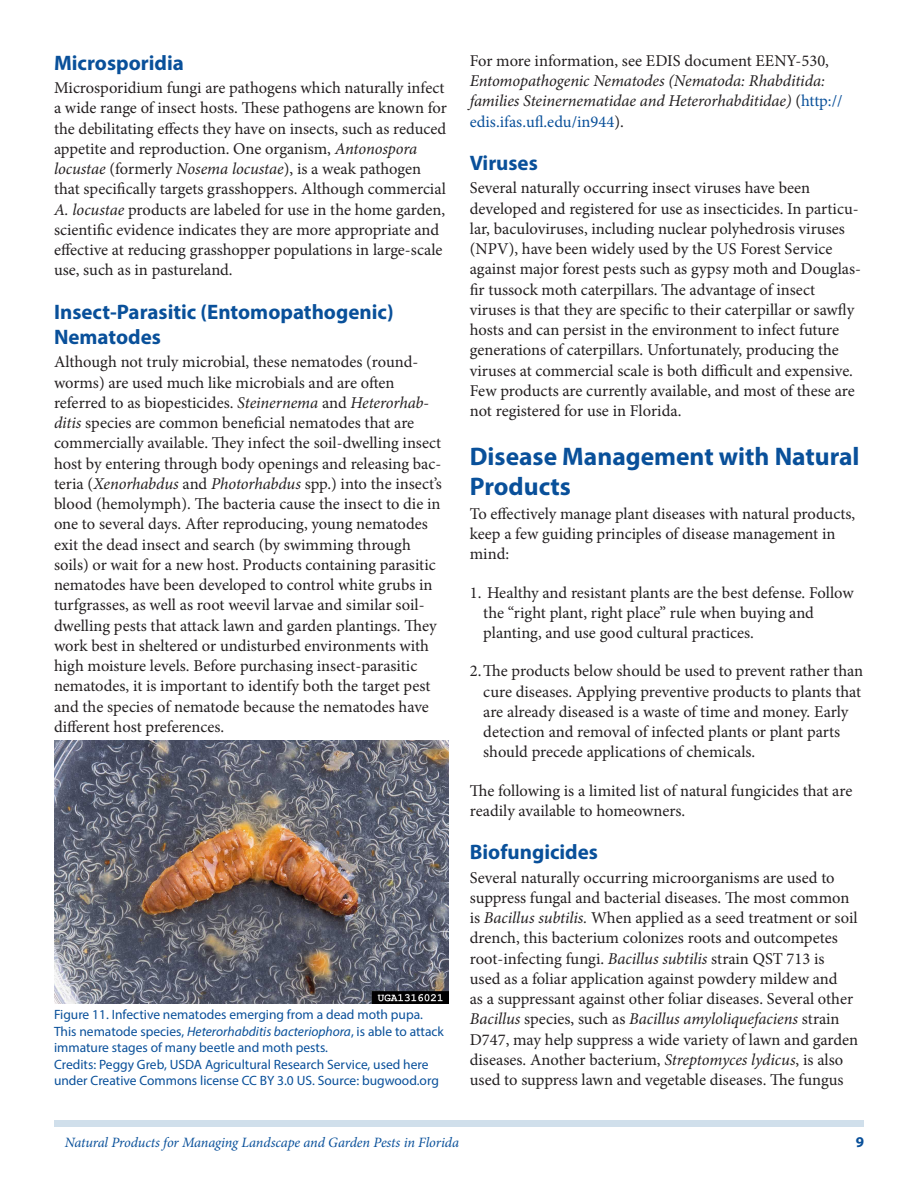
<style>
.page{position:relative;width:918px;height:1188px;background:#fff}
.page>*{position:absolute;margin:0;border:0;box-sizing:border-box;transform-origin:0 0}
.SectionHeading0{font:700 25.5px/30.6px "Myriad Pro";color:#09509a}
.SectionHeading1{font:700 21px/25.2px "Myriad Pro";color:#09509a}
.Paragraph{font:16.5px/20.2px "Minion Pro";color:#231f20}
.Paragraph-2{font:italic 16.5px/20.2px "Minion Pro";letter-spacing:-.005em;color:#231f20}
.t1{font:700 15px "Myriad Pro";color:#09509a}
.RunningTitleItalics{font:italic 14.25px "Minion Pro";letter-spacing:-.01em;color:#09509a}
.FigureCaption{font:13.5px/16.5px "Myriad Pro";color:#09509a}
.s1{font-style:italic}
.s2{font-style:normal}
.s3{font-style:normal;color:#09509a}
</style>
<div class="page">
<div style="left:54px;top:1120px;width:810px;height:7px;background:#d0dfeb"></div>
<img style="left:54px;top:741px;width:394px;height:263px">
<p class="SectionHeading1" style="left:54px;top:49px;width:131px">Microsporidia</p>
<p class="Paragraph" style="left:54px;top:78px;width:394px">Microsporidium fungi are pathogens which naturally infect a wide range of insect hosts. These pathogens are known for the debilitating effects they have on insects, such as reduced appetite and reproduction. One organism, <span class="s1">Antonospora locustae</span> (formerly <span class="s1">Nosema locustae</span>), is a weak pathogen that specifically targets grasshoppers. Although commercial <span class="s1">A. locustae</span> products are labeled for use in the home garden, scientific evidence indicates they are more appropriate and effective at reducing grasshopper populations in large-scale use, such as in pastureland.</p>
<p class="SectionHeading1" style="left:54px;top:298px;width:341px">Insect-Parasitic (Entomopathogenic)<br>Nematodes</p>
<p class="Paragraph" style="left:54px;top:352px;width:389px">Although not truly microbial, these nematodes (round&shy;worms) are used much like microbials and are often referred to as biopesticides. <span class="s1">Steinernema</span> and <span class="s1">Heterorhab&shy;ditis</span> species are common beneficial nematodes that are commercially available. They infect the soil-dwelling insect host by entering through body openings and releasing bac&shy;teria (<span class="s1">Xenorhabdus</span> and <span class="s1">Photorhabdus</span> spp.) into the insect’s blood (hemolymph). The bacteria cause the insect to die in one to several days. After reproducing, young nematodes exit the dead insect and search (by swimming through soils) or wait for a new host. Products containing parasitic nematodes have been developed to control white grubs in turfgrasses, as well as root weevil larvae and similar soil&shy;dwelling pests that attack lawn and garden plantings. They work best in sheltered or undisturbed environments with high moisture levels. Before purchasing insect-parasitic nematodes, it is important to identify both the target pest and the species of nematode because the nematodes have different host preferences.</p>
<p class="FigureCaption" style="left:54px;top:1006px;width:391px">Figure 11. Infective nematodes emerging from a dead moth pupa.<br>This nematode species, <span class="s1">Heterorhabditis bacteriophora</span>, is able to attack immature stages of many beetle and moth pests.</p>
<p class="FigureCaption" style="left:54px;top:1056px;width:386px">Credits: Peggy Greb, USDA Agricultural Research Service, used here under Creative Commons license CC BY 3.0 US. Source: bugwood.org</p>
<p class="Paragraph-2" style="left:470px;top:51px;width:374px"><span class="s2">For more information, see EDIS document EENY-530, </span>Entomopathogenic Nematodes (Nematoda: Rhabditida: families Steinernematidae and Heterorhabditidae) <span class="s2">(</span><span class="s3">http:// edis.ifas.ufl.edu/in944</span><span class="s2">).</span></p>
<p class="SectionHeading1" style="left:470px;top:150px;width:70px">Viruses</p>
<p class="Paragraph" style="left:470px;top:178px;width:393px">Several naturally occurring insect viruses have been developed and registered for use as insecticides. In particu&shy;lar, baculoviruses, including nuclear polyhedrosis viruses (NPV), have been widely used by the US Forest Service against major forest pests such as gypsy moth and Douglas&shy;fir tussock moth caterpillars. The advantage of insect viruses is that they are specific to their caterpillar or sawfly hosts and can persist in the environment to infect future generations of caterpillars. Unfortunately, producing the viruses at commercial scale is both difficult and expensive.<br>Few products are currently available, and most of these are not registered for use in Florida.</p>
<p class="SectionHeading0" style="left:470px;top:440px;width:391px">Disease Management with Natural<br>Products</p>
<p class="Paragraph" style="left:470px;top:504px;width:387px">To effectively manage plant diseases with natural products, keep a few guiding principles of disease management in mind:</p>
<p class="Paragraph" style="left:483px;top:582px;width:372px;text-indent:-14px">1. Healthy and resistant plants are the best defense. Follow the “right plant, right place” rule when buying and planting, and use good cultural practices.</p>
<p class="Paragraph" style="left:483px;top:661px;width:381px;text-indent:-14px">2.The products below should be used to prevent rather than cure diseases. Applying preventive products to plants that are already diseased is a waste of time and money. Early detection and removal of infected plants or plant parts should precede applications of chemicals.</p>
<p class="Paragraph" style="left:470px;top:780px;width:384px">The following is a limited list of natural fungicides that are readily available to homeowners.</p>
<p class="SectionHeading1" style="left:470px;top:839px;width:130px">Biofungicides</p>
<p class="Paragraph" style="left:470px;top:867px;width:390px">Several naturally occurring microorganisms are used to suppress fungal and bacterial diseases. The most common is <span class="s1">Bacillus subtilis.</span> When applied as a seed treatment or soil drench, this bacterium colonizes roots and outcompetes root-infecting fungi. <span class="s1">Bacillus subtilis</span> strain QST 713 is used as a foliar application against powdery mildew and<br>as a suppressant against other foliar diseases. Several other <span class="s1">Bacillus</span> species, such as <span class="s1">Bacillus amyloliquefaciens</span> strain D747, may help suppress a wide variety of lawn and garden diseases. Another bacterium, <span class="s1">Streptomyces lydicus</span>, is also used to suppress lawn and vegetable diseases. The fungus</p>
<p class="RunningTitleItalics" style="left:65px;top:1133px;width:396px">Natural Products for Managing Landscape and Garden Pests in Florida</p>
<p class="t1" style="left:856px;top:1133px;width:10px">9</p>
</div>
